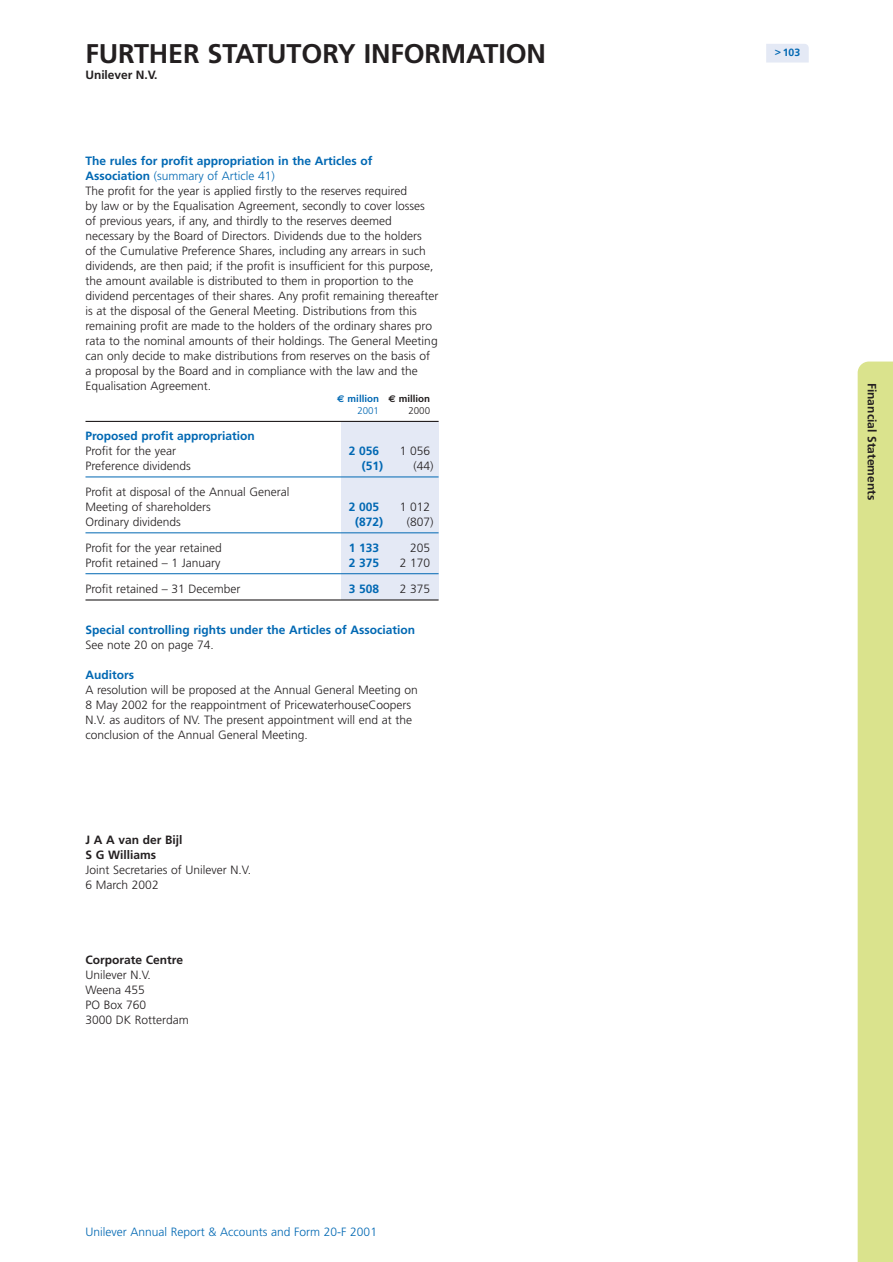
<style>
.page{position:relative;width:893px;height:1262px;background:#fff}
.page>*{position:absolute;margin:0;border:0;box-sizing:border-box;transform-origin:0 0}
.t1{font:700 27px "Frutiger";letter-spacing:-.005em;color:#231f20}
.t2{font:300 12px/15px "Frutiger";color:#231f20}
.t3{font:700 12px "Frutiger";color:#0168b3}
.t4{font:700 12px/15px "Frutiger";color:#231f20}
.t5{font:300 12px "Frutiger";color:#0168b3}
.t6{font:700 10.5px "Frutiger";color:#0168b3}
.t7{font:700 9.75px/12px "Frutiger";color:#0168b3}
.t8{font:300 9.75px "Frutiger";color:#231f20}
.s1{font-weight:700;color:#0168b3}
.s2{color:#0168b3}
.s3{font-family:"Euro Sans"}
.s4{font-family:"Euro Sans";color:#231f20}
.s5{color:#231f20}
.s6{font-weight:300}
</style>
<div class="page">
<svg style="left:766px;top:44px;width:42px;height:19px"></svg>
<svg style="left:857px;top:361px;width:35px;height:900px;background:#dee69c"></svg>
<div style="left:341px;top:421px;width:97px;height:179px;background:#e4e9f5"></div>
<hr style="left:85px;top:421px;width:353px;height:1px;background:#231f20">
<hr style="left:85px;top:477px;width:353px;height:1px;background:#0168b3">
<hr style="left:85px;top:532px;width:353px;height:1px;background:#0168b3">
<hr style="left:85px;top:573px;width:353px;height:1px;background:#0168b3">
<hr style="left:85px;top:599px;width:353px;height:1px;background:#231f20">
<h1 class="t1" style="left:85px;top:43px;width:462px">FURTHER STATUTORY INFORMATION</h1>
<p class="t4" style="left:85px;top:69px;width:73px">Unilever N.V.</p>
<p class="t2" style="left:85px;top:155px;width:354px"><span class="s1">The rules for profit appropriation in the Articles of Association</span> <span class="s2">(summary of Article 41)<br></span>The profit for the year is applied firstly to the reserves required<br>by law or by the Equalisation Agreement, secondly to cover losses<br>of previous years, if any, and thirdly to the reserves deemed necessary by the Board of Directors. Dividends due to the holders<br>of the Cumulative Preference Shares, including any arrears in such dividends, are then paid; if the profit is insufficient for this purpose, the amount available is distributed to them in proportion to the dividend percentages of their shares. Any profit remaining thereafter is at the disposal of the General Meeting. Distributions from this remaining profit are made to the holders of the ordinary shares pro rata to the nominal amounts of their holdings. The General Meeting can only decide to make distributions from reserves on the basis of a proposal by the Board and in compliance with the law and the Equalisation Agreement.</p>
<p class="t7" style="left:357px;top:394px;width:74px;text-indent:-20px"><span class="s3">€</span> million <span class="s4">€</span> <span class="s5">million<br></span><span class="s6">2001</span></p>
<p class="t8" style="left:408px;top:407px;width:23px">2000</p>
<p class="t3" style="left:85px;top:431px;width:171px">Proposed profit appropriation</p>
<p class="t2" style="left:85px;top:444px;width:92px">Profit for the year</p>
<p class="t3" style="left:348px;top:446px;width:32px">2 056</p>
<p class="t2" style="left:400px;top:444px;width:32px">1 056</p>
<p class="t2" style="left:85px;top:459px;width:107px">Preference dividends</p>
<p class="t3" style="left:362px;top:461px;width:23px">(51)</p>
<p class="t2" style="left:413px;top:459px;width:22px">(44)</p>
<p class="t2" style="left:85px;top:485px;width:205px">Profit at disposal of the Annual General<br>Meeting of shareholders</p>
<p class="t3" style="left:348px;top:502px;width:32px">2 005</p>
<p class="t2" style="left:400px;top:500px;width:32px">1 012</p>
<p class="t2" style="left:85px;top:515px;width:97px">Ordinary dividends</p>
<p class="t3" style="left:355px;top:517px;width:29px">(872)</p>
<p class="t2" style="left:407px;top:515px;width:28px">(807)</p>
<p class="t2" style="left:85px;top:541px;width:138px">Profit for the year retained</p>
<p class="t3" style="left:348px;top:543px;width:32px">1 133</p>
<p class="t2" style="left:410px;top:541px;width:22px">205</p>
<p class="t2" style="left:85px;top:556px;width:136px">Profit retained – 1 January</p>
<p class="t3" style="left:348px;top:558px;width:32px">2 375</p>
<p class="t2" style="left:400px;top:556px;width:32px">2 170</p>
<p class="t2" style="left:85px;top:582px;width:156px">Profit retained – 31 December</p>
<p class="t3" style="left:348px;top:584px;width:32px">3 508</p>
<p class="t2" style="left:400px;top:582px;width:32px">2 375</p>
<p class="t3" style="left:85px;top:625px;width:331px">Special controlling rights under the Articles of Association</p>
<p class="t2" style="left:85px;top:638px;width:130px">See note 20 on page 74.</p>
<p class="t3" style="left:85px;top:670px;width:50px">Auditors</p>
<p class="t2" style="left:85px;top:683px;width:334px">A resolution will be proposed at the Annual General Meeting on 8 May 2002 for the reappointment of PricewaterhouseCoopers N.V. as auditors of NV. The present appointment will end at the conclusion of the Annual General Meeting.</p>
<p class="t4" style="left:85px;top:833px;width:99px">J A A van der Bijl<br>S G Williams</p>
<p class="t2" style="left:85px;top:863px;width:167px">Joint Secretaries of Unilever N.V.<br>6 March 2002</p>
<p class="t4" style="left:85px;top:953px;width:99px">Corporate Centre</p>
<p class="t2" style="left:85px;top:968px;width:105px">Unilever N.V.<br>Weena 455<br>PO Box 760<br>3000 DK Rotterdam</p>
<p class="t5" style="left:85px;top:1226px;width:293px">Unilever Annual Report &amp; Accounts and Form 20-F 2001</p>
<p class="t6" style="left:774px;top:48px;width:27px">&gt; 103</p>
<p class="t4" style="left:878px;top:383px;width:119px;rotate:90deg">Financial Statements</p>
</div>
